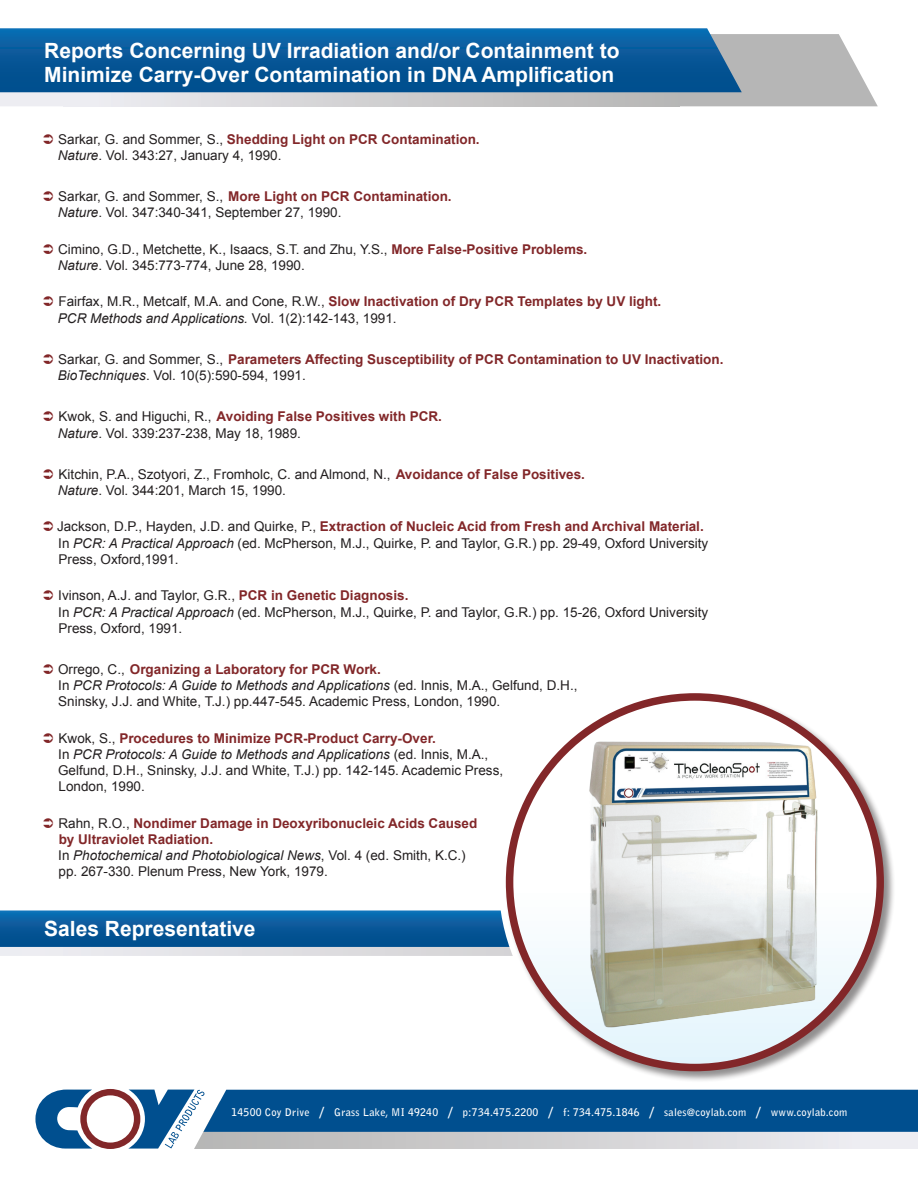
<style>
.page{position:relative;width:918px;height:1188px;background:#fff}
.page>*{position:absolute;margin:0;border:0;box-sizing:border-box;transform-origin:0 0}
.t1{font:700 21px/24px "Arial";color:#fff}
.t2{font:13.5px/16.2px "Arial";color:#231f20}
.t3{font:700 13.5px/16.2px "Arial";color:#822729}
.t4{font:700 10.5px "Bell Gothic";letter-spacing:.02em;color:#fff}
.s1{font-weight:700;color:#822729}
.s2{font-style:italic}
.s3{font-weight:400;color:#231f20}
.s4{font-weight:400;font-style:italic;color:#231f20}
.s5{font-weight:300;font-size:16.5px}
</style>
<div class="page">
<svg style="left:35px;top:1089px;width:883px;height:60px;background:#5080a9"></svg>
<svg style="left:0;top:910px;width:505px;height:46px;background:#3476ab"></svg>
<svg style="left:0;top:34px;width:878px;height:72px;background:#c2c2c3"></svg>
<div style="left:64px;top:37px;width:616px;height:69px;background:linear-gradient(to right,#eeeef3,#b5b5b3)"></div>
<svg style="left:0;top:28px;width:742px;height:64px;background:#0c5c9c"></svg>
<div style="left:505px;top:692px;width:391px;height:391px;background:#231f20;opacity:.5"></div>
<svg style="left:510px;top:697px;width:370px;height:371px"></svg>
<img style="left:575px;top:735px;width:253px;height:296px">
<h1 class="t1" style="left:44px;top:40px;width:577px">Reports Concerning UV Irradiation and/or Containment to<br>Minimize Carry-Over Contamination in DNA Amplification</h1>
<p class="t2" style="left:58px;top:131px;width:423px">Sarkar, G. and Sommer, S., <span class="s1">Shedding Light on PCR Contamination.<br></span><span class="s2">Nature</span>. Vol. 343:27, January 4, 1990.</p>
<p class="t2" style="left:58px;top:189px;width:395px">Sarkar, G. and Sommer, S., <span class="s1">More Light on PCR Contamination.<br></span><span class="s2">Nature</span>. Vol. 347:340-341, September 27, 1990.</p>
<p class="t2" style="left:58px;top:241px;width:531px">Cimino, G.D., Metchette, K., Isaacs, S.T. and Zhu, Y.S., <span class="s1">More False-Positive Problems.<br></span><span class="s2">Nature</span>. Vol. 345:773-774, June 28, 1990.</p>
<p class="t2" style="left:58px;top:294px;width:605px">Fairfax, M.R., Metcalf, M.A. and Cone, R.W., <span class="s1">Slow Inactivation of Dry PCR Templates by UV light.<br></span><span class="s2">PCR Methods and Applications.</span> Vol. 1(2):142-143, 1991.</p>
<p class="t3" style="left:58px;top:352px;width:667px"><span class="s3">Sarkar, G. and Sommer, S.,</span> Parameters Affecting Susceptibility of PCR Contamination to UV Inactivation.<br><span class="s4">BioTechniques</span><span class="s3">. Vol. 10(5):590-594, 1991.</span></p>
<p class="t2" style="left:58px;top:409px;width:386px">Kwok, S. and Higuchi, R., <span class="s1">Avoiding False Positives with PCR.<br></span><span class="s2">Nature</span>. Vol. 339:237-238, May 18, 1989.</p>
<p class="t2" style="left:58px;top:466px;width:529px">Kitchin, P.A., Szotyori, Z., Fromholc, C. and Almond, N., <span class="s1">Avoidance of False Positives.<br></span><span class="s2">Nature</span>. Vol. 344:201, March 15, 1990.</p>
<p class="t2" style="left:57px;top:519px;width:653px">Jackson, D.P., Hayden, J.D. and Quirke, P., <span class="s1">Extraction of Nucleic Acid from Fresh and Archival Material.<br></span>In <span class="s2">PCR: A Practical Approach</span> (ed. McPherson, M.J., Quirke, P. and Taylor, G.R.) pp. 29-49, Oxford University<br>Press, Oxford,1991.</p>
<p class="t2" style="left:58px;top:588px;width:651px">Ivinson, A.J. and Taylor, G.R., <span class="s1">PCR in Genetic Diagnosis.<br></span>In <span class="s2">PCR: A Practical Approach</span> (ed. McPherson, M.J., Quirke, P. and Taylor, G.R.) pp. 15-26, Oxford University<br>Press, Oxford, 1991.</p>
<p class="t2" style="left:58px;top:661px;width:521px">Orrego, C., <span class="s1">Organizing a Laboratory for PCR Work.<br></span>In <span class="s2">PCR Protocols: A Guide to Methods and Applications</span> (ed. Innis, M.A., Gelfund, D.H.,<br>Sninsky, J.J. and White, T.J.) pp.447-545. Academic Press, London, 1990.</p>
<p class="t2" style="left:58px;top:730px;width:447px">Kwok, S., <span class="s1">Procedures to Minimize PCR-Product Carry-Over.<br></span>In <span class="s2">PCR Protocols: A Guide to Methods and Applications</span> (ed. Innis, M.A., Gelfund, D.H., Sninsky, J.J. and White, T.J.) pp. 142-145. Academic Press, London, 1990.</p>
<p class="t2" style="left:58px;top:815px;width:421px">Rahn, R.O., <span class="s1">Nondimer Damage in Deoxyribonucleic Acids Caused by Ultraviolet Radiation.<br></span>In <span class="s2">Photochemical and Photobiological News</span>, Vol. 4 (ed. Smith, K.C.) pp. 267-330. Plenum Press, New York, 1979.</p>
<h1 class="t1" style="left:44px;top:918px;width:213px">Sales Representative</h1>
<p class="t4" style="left:232px;top:1106px;width:617px">14500 Coy Drive <span class="s5">/</span> Grass Lake, MI 49240 <span class="s5">/</span> p:734.475.2200 <span class="s5">/</span> f: 734.475.1846 <span class="s5">/</span> sales@coylab.com <span class="s5">/</span> www.coylab.com</p>
</div>
